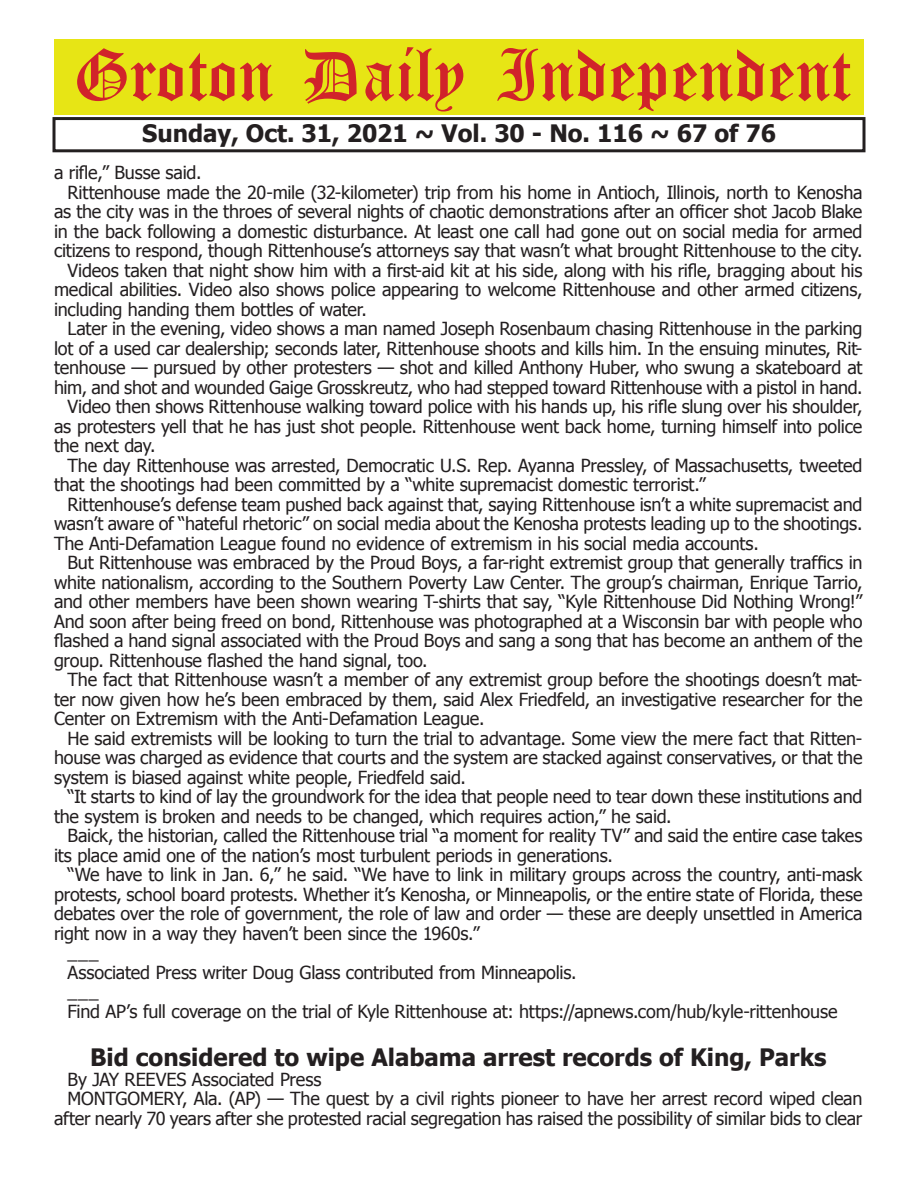
<style>
.page{position:relative;width:918px;height:1188px;background:#fff}
.page>*{position:absolute;margin:0;border:0;box-sizing:border-box;transform-origin:0 0}
.t1{font:54px "Old English Five";color:#d1232a}
.t2{font:700 24px "Tahoma";color:#231f20}
.t3{font:18px "Tahoma";letter-spacing:-.01em;color:#231f20}
</style>
<div class="page">
<div style="left:52px;top:117px;width:814px;height:35px;border:3px solid #231f20"></div>
<div style="left:54px;top:40px;width:810px;height:75px;background:#e7e515"></div>
<h1 class="t1" style="left:73px;top:50px;width:779px">Groton Daily Independent</h1>
<h2 class="t2" style="left:142px;top:116px;width:635px">Sunday, Oct. 31, 2021 ~ Vol. 30 - No. 116 ~ 67 of 76</h2>
<p class="t3" style="left:54px;top:161px;width:149px">a rifle,” Busse said.</p>
<p class="t3" style="left:68px;top:180px;width:797px">Rittenhouse made the 20-mile (32-kilometer) trip from his home in Antioch, Illinois, north to Kenosha</p>
<p class="t3" style="left:54px;top:200px;width:810px">as the city was in the throes of several nights of chaotic demonstrations after an officer shot Jacob Blake</p>
<p class="t3" style="left:54px;top:219px;width:810px">in the back following a domestic disturbance. At least one call had gone out on social media for armed</p>
<p class="t3" style="left:54px;top:239px;width:810px">citizens to respond, though Rittenhouse’s attorneys say that wasn’t what brought Rittenhouse to the city.</p>
<p class="t3" style="left:68px;top:258px;width:796px">Videos taken that night show him with a first-aid kit at his side, along with his rifle, bragging about his</p>
<p class="t3" style="left:54px;top:278px;width:810px">medical abilities. Video also shows police appearing to welcome Rittenhouse and other armed citizens,</p>
<p class="t3" style="left:54px;top:297px;width:315px">including handing them bottles of water.</p>
<p class="t3" style="left:68px;top:317px;width:797px">Later in the evening, video shows a man named Joseph Rosenbaum chasing Rittenhouse in the parking</p>
<p class="t3" style="left:54px;top:336px;width:810px">lot of a used car dealership; seconds later, Rittenhouse shoots and kills him. In the ensuing minutes, Rit-</p>
<p class="t3" style="left:54px;top:356px;width:810px">tenhouse — pursued by other protesters — shot and killed Anthony Huber, who swung a skateboard at</p>
<p class="t3" style="left:54px;top:375px;width:810px">him, and shot and wounded Gaige Grosskreutz, who had stepped toward Rittenhouse with a pistol in hand.</p>
<p class="t3" style="left:68px;top:395px;width:796px">Video then shows Rittenhouse walking toward police with his hands up, his rifle slung over his shoulder,</p>
<p class="t3" style="left:54px;top:414px;width:810px">as protesters yell that he has just shot people. Rittenhouse went back home, turning himself into police</p>
<p class="t3" style="left:54px;top:434px;width:103px">the next day.</p>
<p class="t3" style="left:68px;top:453px;width:797px">The day Rittenhouse was arrested, Democratic U.S. Rep. Ayanna Pressley, of Massachusetts, tweeted</p>
<p class="t3" style="left:54px;top:473px;width:653px">that the shootings had been committed by a “white supremacist domestic terrorist.”</p>
<p class="t3" style="left:68px;top:492px;width:796px">Rittenhouse’s defense team pushed back against that, saying Rittenhouse isn’t a white supremacist and</p>
<p class="t3" style="left:54px;top:512px;width:810px">wasn’t aware of “hateful rhetoric” on social media about the Kenosha protests leading up to the shootings.</p>
<p class="t3" style="left:54px;top:531px;width:706px">The Anti-Defamation League found no evidence of extremism in his social media accounts.</p>
<p class="t3" style="left:68px;top:551px;width:796px">But Rittenhouse was embraced by the Proud Boys, a far-right extremist group that generally traffics in</p>
<p class="t3" style="left:54px;top:570px;width:810px">white nationalism, according to the Southern Poverty Law Center. The group’s chairman, Enrique Tarrio,</p>
<p class="t3" style="left:54px;top:590px;width:810px">and other members have been shown wearing T-shirts that say, “Kyle Rittenhouse Did Nothing Wrong!”</p>
<p class="t3" style="left:54px;top:609px;width:810px">And soon after being freed on bond, Rittenhouse was photographed at a Wisconsin bar with people who</p>
<p class="t3" style="left:54px;top:629px;width:810px">flashed a hand signal associated with the Proud Boys and sang a song that has become an anthem of the</p>
<p class="t3" style="left:54px;top:648px;width:375px">group. Rittenhouse flashed the hand signal, too.</p>
<p class="t3" style="left:68px;top:668px;width:796px">The fact that Rittenhouse wasn’t a member of any extremist group before the shootings doesn’t mat-</p>
<p class="t3" style="left:54px;top:687px;width:810px">ter now given how he’s been embraced by them, said Alex Friedfeld, an investigative researcher for the</p>
<p class="t3" style="left:54px;top:707px;width:432px">Center on Extremism with the Anti-Defamation League.</p>
<p class="t3" style="left:68px;top:726px;width:796px">He said extremists will be looking to turn the trial to advantage. Some view the mere fact that Ritten-</p>
<p class="t3" style="left:54px;top:746px;width:810px">house was charged as evidence that courts and the system are stacked against conservatives, or that the</p>
<p class="t3" style="left:54px;top:765px;width:414px">system is biased against white people, Friedfeld said.</p>
<p class="t3" style="left:68px;top:784px;width:796px">“It starts to kind of lay the groundwork for the idea that people need to tear down these institutions and</p>
<p class="t3" style="left:54px;top:804px;width:619px">the system is broken and needs to be changed, which requires action,” he said.</p>
<p class="t3" style="left:68px;top:823px;width:796px">Baick, the historian, called the Rittenhouse trial “a moment for reality TV” and said the entire case takes</p>
<p class="t3" style="left:54px;top:843px;width:560px">its place amid one of the nation’s most turbulent periods in generations.</p>
<p class="t3" style="left:68px;top:862px;width:797px">“We have to link in Jan. 6,” he said. “We have to link in military groups across the country, anti-mask</p>
<p class="t3" style="left:54px;top:882px;width:810px">protests, school board protests. Whether it’s Kenosha, or Minneapolis, or the entire state of Florida, these</p>
<p class="t3" style="left:54px;top:901px;width:810px">debates over the role of government, the role of law and order — these are deeply unsettled in America</p>
<p class="t3" style="left:54px;top:921px;width:427px">right now in a way they haven’t been since the 1960s.”</p>
<p class="t3" style="left:68px;top:940px;width:33px">___</p>
<p class="t3" style="left:68px;top:960px;width:511px">Associated Press writer Doug Glass contributed from Minneapolis.</p>
<p class="t3" style="left:68px;top:979px;width:33px">___</p>
<p class="t3" style="left:68px;top:999px;width:771px">Find AP’s full coverage on the trial of Kyle Rittenhouse at: https://apnews.com/hub/kyle-rittenhouse</p>
<h2 class="t2" style="left:90px;top:1041px;width:738px">Bid considered to wipe Alabama arrest records of King, Parks</h2>
<p class="t3" style="left:68px;top:1067px;width:255px">By JAY REEVES Associated Press</p>
<p class="t3" style="left:68px;top:1086px;width:796px">MONTGOMERY, Ala. (AP) — The quest by a civil rights pioneer to have her arrest record wiped clean</p>
<p class="t3" style="left:54px;top:1106px;width:810px">after nearly 70 years after she protested racial segregation has raised the possibility of similar bids to clear</p>
</div>
